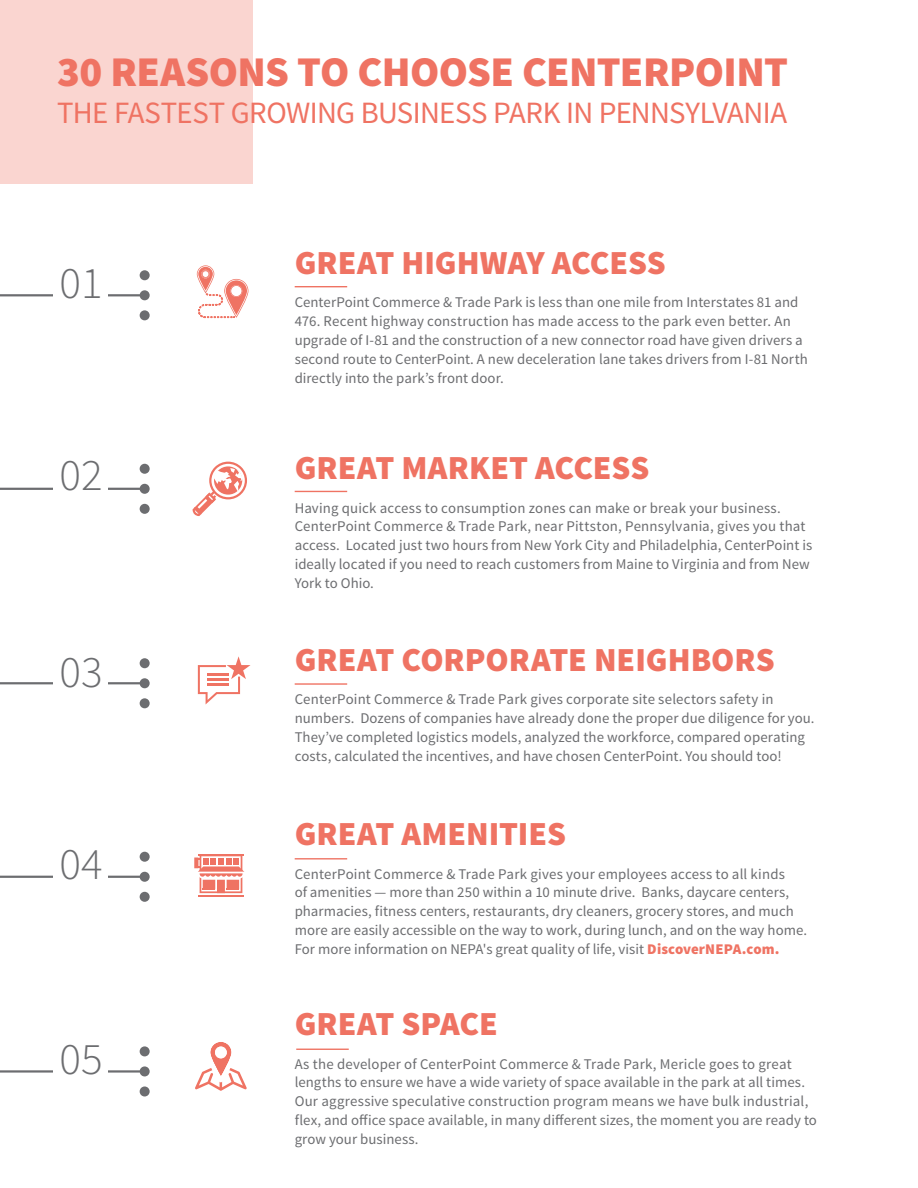
<style>
.page{position:relative;width:918px;height:1188px;background:#fff}
.page>*{position:absolute;margin:0;border:0;box-sizing:border-box;transform-origin:0 0}
.t1{font:300 45px "Source Sans Pro";color:#6c6d70}
.t2{font:900 42.3px "Source Sans Pro";letter-spacing:-.015em;color:#ef7363}
.t3{font:900 33.6px "Source Sans Pro";color:#ef7363}
.t4{font:30.9px "Source Sans Pro";letter-spacing:-.02em;color:#ef7363}
.t5{font:14.85px/18.9px "Source Sans Pro";letter-spacing:.005em;color:#6c6d70}
.s1{font-weight:900;color:#ef7363}
</style>
<div class="page">
<hr style="left:295px;top:286px;width:52px;height:1px;background:#ef7363">
<hr style="left:295px;top:491px;width:52px;height:1px;background:#ef7363">
<hr style="left:295px;top:858px;width:52px;height:2px;background:#ef7363">
<hr style="left:296px;top:1049px;width:53px;height:1px;background:#ef7363">
<hr style="left:295px;top:683px;width:52px;height:2px;background:#ef7363">
<div style="left:0;top:0;width:253px;height:184px;background:#fad5d0"></div>
<div style="left:140px;top:310px;width:10px;height:10px;background:#6c6d70;border-radius:50%"></div>
<div style="left:140px;top:270px;width:10px;height:10px;background:#6c6d70;border-radius:50%"></div>
<svg style="left:0;top:290px;width:150px;height:11px"></svg>
<div style="left:140px;top:504px;width:10px;height:10px;background:#6c6d70;border-radius:50%"></div>
<div style="left:140px;top:464px;width:10px;height:10px;background:#6c6d70;border-radius:50%"></div>
<svg style="left:0;top:483px;width:150px;height:11px"></svg>
<div style="left:140px;top:698px;width:10px;height:10px;background:#6c6d70;border-radius:50%"></div>
<div style="left:140px;top:658px;width:10px;height:10px;background:#6c6d70;border-radius:50%"></div>
<svg style="left:0;top:678px;width:150px;height:11px"></svg>
<div style="left:140px;top:892px;width:10px;height:10px;background:#6c6d70;border-radius:50%"></div>
<div style="left:140px;top:852px;width:10px;height:10px;background:#6c6d70;border-radius:50%"></div>
<svg style="left:0;top:871px;width:150px;height:11px"></svg>
<div style="left:140px;top:1086px;width:10px;height:11px;background:#6c6d70;border-radius:50%"></div>
<div style="left:140px;top:1046px;width:10px;height:10px;background:#6c6d70;border-radius:50%"></div>
<svg style="left:0;top:1066px;width:150px;height:11px"></svg>
<div style="left:53px;top:246px;width:55px;height:846px;background:#fff"></div>
<svg style="left:196px;top:265px;width:52px;height:54px"></svg>
<svg style="left:193px;top:462px;width:54px;height:54px"></svg>
<svg style="left:198px;top:656px;width:53px;height:48px"></svg>
<svg style="left:195px;top:1042px;width:52px;height:49px"></svg>
<hr style="left:198px;top:895px;width:46px;height:2px;background:#ef7363">
<svg style="left:194px;top:855px;width:50px;height:38px"></svg>
<p class="t2" style="left:57px;top:44px;width:732px">30 REASONS TO CHOOSE CENTERPOINT</p>
<p class="t4" style="left:57px;top:94px;width:731px">THE FASTEST GROWING BUSINESS PARK IN PENNSYLVANIA</p>
<p class="t1" style="left:60px;top:255px;width:45px">01</p>
<p class="t1" style="left:60px;top:448px;width:45px">02</p>
<p class="t1" style="left:60px;top:644px;width:45px">03</p>
<p class="t1" style="left:60px;top:837px;width:45px">04</p>
<p class="t1" style="left:60px;top:1032px;width:45px">05</p>
<p class="t3" style="left:295px;top:240px;width:373px">GREAT HIGHWAY ACCESS</p>
<p class="t5" style="left:295px;top:293px;width:515px">CenterPoint Commerce &amp; Trade Park is less than one mile from Interstates 81 and 476. Recent highway construction has made access to the park even better. An upgrade of I-81 and the construction of a new connector road have given drivers a second route to CenterPoint. A new deceleration lane takes drivers from I-81 North directly into the park’s front door.</p>
<p class="t3" style="left:295px;top:446px;width:356px">GREAT MARKET ACCESS</p>
<p class="t5" style="left:295px;top:498px;width:519px">Having quick access to consumption zones can make or break your business.<br>CenterPoint Commerce &amp; Trade Park, near Pittston, Pennsylvania, gives you that access. Located just two hours from New York City and Philadelphia, CenterPoint is ideally located if you need to reach customers from Maine to Virginia and from New York to Ohio.</p>
<p class="t3" style="left:295px;top:638px;width:481px">GREAT CORPORATE NEIGHBORS</p>
<p class="t5" style="left:295px;top:690px;width:521px">CenterPoint Commerce &amp; Trade Park gives corporate site selectors safety in numbers. Dozens of companies have already done the proper due diligence for you.<br>They’ve completed logistics models, analyzed the workforce, compared operating costs, calculated the incentives, and have chosen CenterPoint. You should too!</p>
<p class="t3" style="left:295px;top:812px;width:273px">GREAT AMENITIES</p>
<p class="t5" style="left:295px;top:864px;width:514px">CenterPoint Commerce &amp; Trade Park gives your employees access to all kinds<br>of amenities — more than 250 within a 10 minute drive. Banks, daycare centers, pharmacies, fitness centers, restaurants, dry cleaners, grocery stores, and much more are easily accessible on the way to work, during lunch, and on the way home.<br>For more information on NEPA's great quality of life, visit <span class="s1">DiscoverNEPA.com.</span></p>
<p class="t3" style="left:295px;top:1002px;width:205px">GREAT SPACE</p>
<p class="t5" style="left:295px;top:1054px;width:524px">As the developer of CenterPoint Commerce &amp; Trade Park, Mericle goes to great lengths to ensure we have a wide variety of space available in the park at all times.<br>Our aggressive speculative construction program means we have bulk industrial, flex, and office space available, in many different sizes, the moment you are ready to grow your business.</p>
</div>
